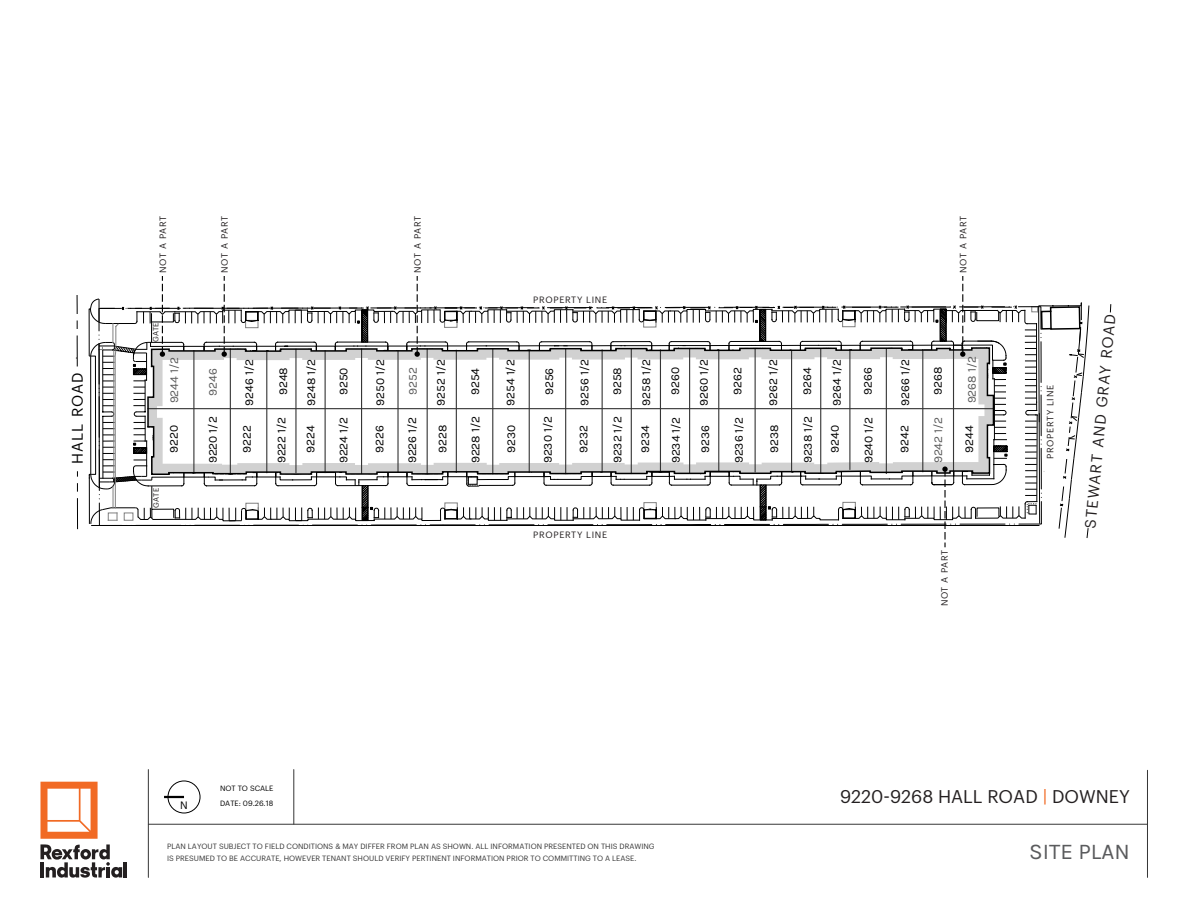
<style>
.page{position:relative;width:1188px;height:918px;background:#fff}
.page>*{position:absolute;margin:0;border:0;box-sizing:border-box;transform-origin:0 0}
.t1{font:22.5px "Karla";color:#5a5b5d}
.t2{font:18px "Graphik";color:#231f20}
.t3{font:15px "Graphik";color:#231f20}
.t4{font:15px "Graphik";letter-spacing:.08em;color:#000}
.t5{font:12px "Karla";color:#000}
.t6{font:12px "Karla";color:#5a5a5a}
.t7{font:10.5px "Graphik";color:#000}
.t8{font:9px "Graphik";letter-spacing:.075em;color:#231f20}
.t9{font:7.5px/12px "Graphik";color:#363636}
.t10{font:7.5px/15px "Graphik";color:#000}
.t11{font:7.5px "Graphik";letter-spacing:.035em;color:#231f20}
.s1{color:#f16a24}
</style>
<div class="page">
<svg style="left:76px;top:295px;width:2px;height:71px"></svg>
<svg style="left:77px;top:471px;width:1px;height:58px"></svg>
<svg style="left:89px;top:276px;width:1000px;height:271px"></svg>
<hr style="left:124px;top:862px;width:3px;height:16px;background:#231f20">
<svg style="left:40px;top:782px;width:82px;height:96px"></svg>
<hr style="left:148px;top:770px;width:1px;height:107px;background:#363636">
<div style="left:168px;top:781px;width:32px;height:32px;border:1px solid #000;border-radius:50%"></div>
<hr style="left:164px;top:796px;width:20px;height:2px;background:#000">
<hr style="left:1147px;top:770px;width:1px;height:107px;background:#363636">
<hr style="left:148px;top:824px;width:999px;height:1px;background:#363636">
<hr style="left:294px;top:770px;width:1px;height:54px;background:#363636">
<p class="t4" style="left:66px;top:464px;width:94px;rotate:-90deg">HALL ROAD</p>
<p class="t8" style="left:156px;top:273px;width:58px;rotate:-90deg">NOT A PART</p>
<p class="t8" style="left:218px;top:273px;width:58px;rotate:-90deg">NOT A PART</p>
<p class="t8" style="left:411px;top:273px;width:58px;rotate:-90deg">NOT A PART</p>
<p class="t8" style="left:956px;top:273px;width:58px;rotate:-90deg">NOT A PART</p>
<p class="t8" style="left:533px;top:293px;width:75px">PROPERTY LINE</p>
<p class="t11" style="left:150px;top:342px;width:22px;rotate:-90deg">GATE</p>
<p class="t3" style="left:1080px;top:527px;width:216px;rotate:-85deg">STEWART AND GRAY ROAD</p>
<p class="t6" style="left:965px;top:403px;width:49px;rotate:-90deg">9268 1/2</p>
<p class="t5" style="left:963px;top:453px;width:29px;rotate:-90deg">9244</p>
<p class="t6" style="left:168px;top:403px;width:48px;rotate:-90deg">9244 1/2</p>
<p class="t6" style="left:206px;top:396px;width:29px;rotate:-90deg">9246</p>
<p class="t5" style="left:242px;top:406px;width:48px;rotate:-90deg">9246 1/2</p>
<p class="t5" style="left:305px;top:406px;width:48px;rotate:-90deg">9248 1/2</p>
<p class="t5" style="left:374px;top:406px;width:48px;rotate:-90deg">9250 1/2</p>
<p class="t5" style="left:434px;top:406px;width:48px;rotate:-90deg">9252 1/2</p>
<p class="t5" style="left:504px;top:406px;width:48px;rotate:-90deg">9254 1/2</p>
<p class="t5" style="left:578px;top:406px;width:48px;rotate:-90deg">9256 1/2</p>
<p class="t5" style="left:640px;top:406px;width:49px;rotate:-90deg">9258 1/2</p>
<p class="t5" style="left:697px;top:406px;width:48px;rotate:-90deg">9260 1/2</p>
<p class="t5" style="left:767px;top:406px;width:48px;rotate:-90deg">9262 1/2</p>
<p class="t5" style="left:830px;top:406px;width:48px;rotate:-90deg">9264 1/2</p>
<p class="t5" style="left:899px;top:406px;width:48px;rotate:-90deg">9266 1/2</p>
<p class="t6" style="left:406px;top:395px;width:29px;rotate:-90deg">9252</p>
<p class="t5" style="left:337px;top:395px;width:29px;rotate:-90deg">9250</p>
<p class="t5" style="left:469px;top:395px;width:29px;rotate:-90deg">9254</p>
<p class="t5" style="left:543px;top:395px;width:29px;rotate:-90deg">9256</p>
<p class="t5" style="left:611px;top:395px;width:30px;rotate:-90deg">9258</p>
<p class="t5" style="left:669px;top:395px;width:29px;rotate:-90deg">9260</p>
<p class="t5" style="left:731px;top:395px;width:29px;rotate:-90deg">9262</p>
<p class="t5" style="left:800px;top:395px;width:29px;rotate:-90deg">9264</p>
<p class="t5" style="left:861px;top:395px;width:29px;rotate:-90deg">9266</p>
<p class="t5" style="left:931px;top:395px;width:30px;rotate:-90deg">9268</p>
<p class="t5" style="left:277px;top:395px;width:30px;rotate:-90deg">9248</p>
<p class="t8" style="left:1044px;top:459px;width:75px;rotate:-90deg">PROPERTY LINE</p>
<p class="t5" style="left:699px;top:453px;width:29px;rotate:-90deg">9236</p>
<p class="t5" style="left:801px;top:463px;width:49px;rotate:-90deg">9238 1/2</p>
<p class="t5" style="left:373px;top:453px;width:29px;rotate:-90deg">9226</p>
<p class="t5" style="left:469px;top:463px;width:49px;rotate:-90deg">9228 1/2</p>
<p class="t5" style="left:436px;top:453px;width:30px;rotate:-90deg">9228</p>
<p class="t5" style="left:541px;top:463px;width:49px;rotate:-90deg">9230 1/2</p>
<p class="t5" style="left:206px;top:463px;width:48px;rotate:-90deg">9220 1/2</p>
<p class="t5" style="left:505px;top:453px;width:30px;rotate:-90deg">9230</p>
<p class="t5" style="left:611px;top:463px;width:48px;rotate:-90deg">9232 1/2</p>
<p class="t5" style="left:577px;top:453px;width:29px;rotate:-90deg">9232</p>
<p class="t5" style="left:732px;top:463px;width:48px;rotate:-90deg">9236 1/2</p>
<p class="t5" style="left:167px;top:453px;width:30px;rotate:-90deg">9220</p>
<p class="t5" style="left:275px;top:463px;width:48px;rotate:-90deg">9222 1/2</p>
<p class="t5" style="left:337px;top:463px;width:48px;rotate:-90deg">9224 1/2</p>
<p class="t5" style="left:304px;top:453px;width:29px;rotate:-90deg">9224</p>
<p class="t5" style="left:406px;top:463px;width:48px;rotate:-90deg">9226 1/2</p>
<p class="t5" style="left:767px;top:453px;width:30px;rotate:-90deg">9238</p>
<p class="t5" style="left:862px;top:463px;width:48px;rotate:-90deg">9240 1/2</p>
<p class="t5" style="left:669px;top:463px;width:48px;rotate:-90deg">9234 1/2</p>
<p class="t5" style="left:828px;top:453px;width:29px;rotate:-90deg">9240</p>
<p class="t6" style="left:932px;top:463px;width:48px;rotate:-90deg">9242 1/2</p>
<p class="t5" style="left:240px;top:453px;width:29px;rotate:-90deg">9222</p>
<p class="t5" style="left:639px;top:453px;width:29px;rotate:-90deg">9234</p>
<p class="t5" style="left:898px;top:453px;width:29px;rotate:-90deg">9242</p>
<p class="t11" style="left:151px;top:508px;width:22px;rotate:-90deg">GATE</p>
<p class="t8" style="left:533px;top:528px;width:75px">PROPERTY LINE</p>
<p class="t8" style="left:938px;top:606px;width:58px;rotate:-90deg">NOT A PART</p>
<p class="t10" style="left:220px;top:780px;width:55px">NOT TO SCALE<br>DATE: 09.26.18</p>
<h2 class="t2" style="left:840px;top:783px;width:291px">9220-9268 HALL ROAD <span class="s1">|</span> DOWNEY</h2>
<p class="t7" style="left:180px;top:797px;width:9px">N</p>
<p class="t9" style="left:167px;top:840px;width:489px">PLAN LAYOUT SUBJECT TO FIELD CONDITIONS &amp; MAY DIFFER FROM PLAN AS SHOWN. ALL INFORMATION PRESENTED ON THIS DRAWING<br>IS PRESUMED TO BE ACCURATE, HOWEVER TENANT SHOULD VERIFY PERTINENT INFORMATION PRIOR TO COMMITTING TO A LEASE.</p>
<h1 class="t1" style="left:1029px;top:839px;width:102px">SITE PLAN</h1>
</div>
